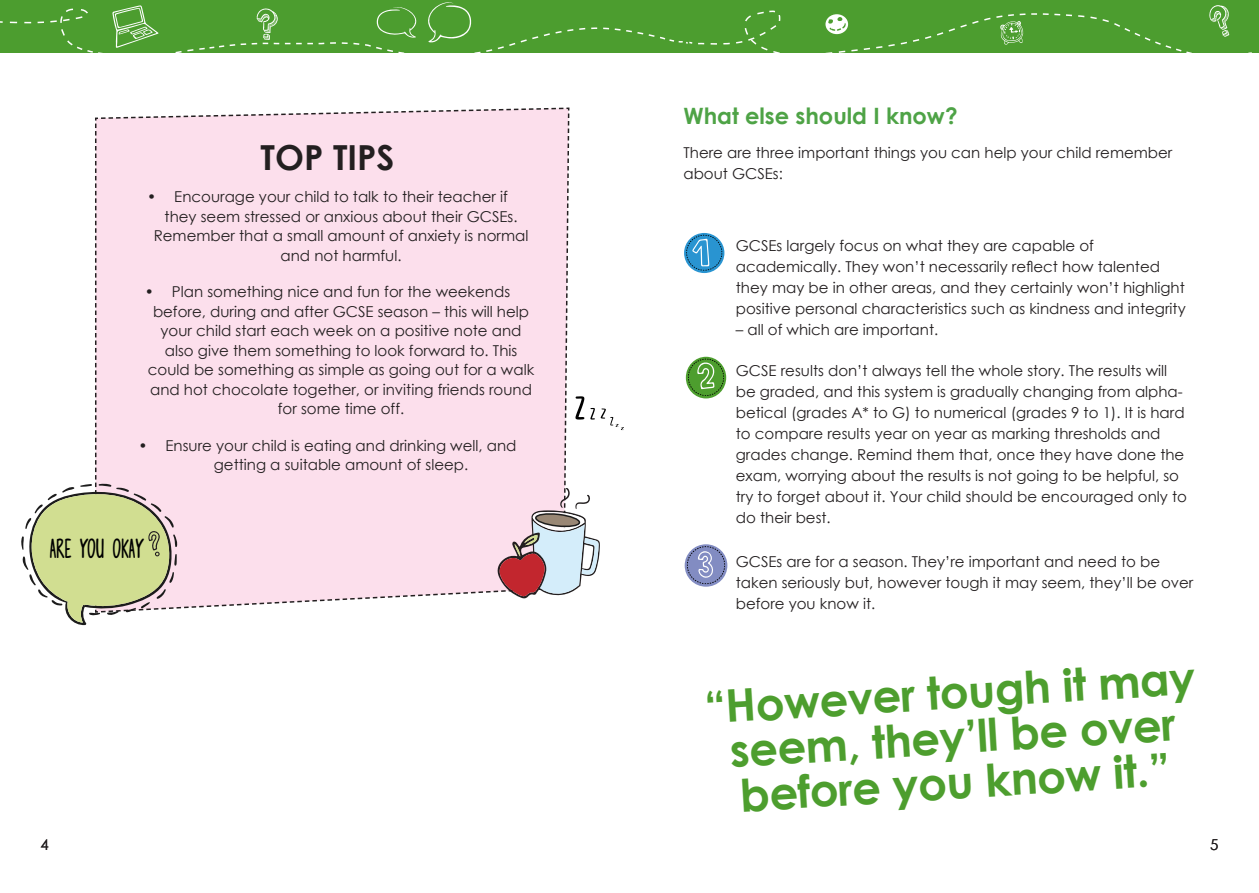
<style>
.page{position:relative;width:1259px;height:893px;background:#fff}
.page>*{position:absolute;margin:0;border:0;box-sizing:border-box;transform-origin:0 0}
.t1{font:700 45px/45.2px "Century Gothic";color:#4d9e2e;text-align:center}
.Head_2_x{font:700 34.5px "Century Gothic";color:#231f20}
.t2{font:33.9px "Photographs";color:#000}
.Head_2_x-2{font:700 22.5px "Century Gothic";color:#4ea346}
.Head_2_x-3{font:15px/21px "Century Gothic";color:#231f20}
</style>
<div class="page">
<div style="left:0;top:0;width:1259px;height:52px;background:#4c9d2f"></div>
<svg style="left:0;top:2px;width:1253px;height:51px"></svg>
<svg style="left:684px;top:233px;width:40px;height:40px"></svg>
<svg style="left:686px;top:235px;width:36px;height:36px"></svg>
<svg style="left:686px;top:357px;width:40px;height:41px"></svg>
<svg style="left:688px;top:359px;width:36px;height:37px"></svg>
<svg style="left:684px;top:544px;width:43px;height:43px"></svg>
<svg style="left:687px;top:546px;width:38px;height:38px"></svg>
<svg style="left:21px;top:107px;width:603px;height:519px"></svg>
<p class="Head_2_x" style="left:261px;top:131px;width:135px">TOP TIPS</p>
<p class="Head_2_x-3" style="left:147px;top:186px;width:362px">• Encourage your child to talk to their teacher if</p>
<p class="Head_2_x-3" style="left:165px;top:206px;width:354px">they seem stressed or anxious about their GCSEs.</p>
<p class="Head_2_x-3" style="left:154px;top:225px;width:376px">Remember that a small amount of anxiety is normal</p>
<p class="Head_2_x-3" style="left:280px;top:245px;width:123px">and not harmful.</p>
<p class="Head_2_x-3" style="left:145px;top:281px;width:367px">• Plan something nice and fun for the weekends</p>
<p class="Head_2_x-3" style="left:153px;top:301px;width:378px">before, during and after GCSE season – this will help</p>
<p class="Head_2_x-3" style="left:161px;top:320px;width:362px">your child start each week on a positive note and</p>
<p class="Head_2_x-3" style="left:165px;top:340px;width:354px">also give them something to look forward to. This</p>
<p class="Head_2_x-3" style="left:148px;top:359px;width:388px">could be something as simple as going out for a walk</p>
<p class="Head_2_x-3" style="left:150px;top:379px;width:383px">and hot chocolate together, or inviting friends round</p>
<p class="Head_2_x-3" style="left:278px;top:398px;width:128px">for some time off.</p>
<p class="Head_2_x-3" style="left:214px;top:435px;width:304px;line-height:19.5px;text-indent:-75px">• Ensure your child is eating and drinking well, and getting a suitable amount of sleep.</p>
<h3 class="t2" style="left:50px;top:523px;width:95px">ARE YOU OKAY</h3>
<p class="Head_2_x-2" style="left:683px;top:99px;width:276px">What else should I know?</p>
<p class="Head_2_x-3" style="left:683px;top:142px;width:490px">There are three important things you can help your child remember about GCSEs:</p>
<p class="Head_2_x-3" style="left:736px;top:235px;width:451px">GCSEs largely focus on what they are capable of academically. They won’t necessarily reflect how talented they may be in other areas, and they certainly won’t highlight positive personal characteristics such as kindness and integrity</p>
<p class="Head_2_x-3" style="left:736px;top:319px;width:204px">– all of which are important.</p>
<p class="Head_2_x-3" style="left:736px;top:360px;width:452px">GCSE results don’t always tell the whole story. The results will be graded, and this system is gradually changing from alpha&shy;betical (grades A* to G) to numerical (grades 9 to 1). It is hard to compare results year on year as marking thresholds and grades change. Remind them that, once they have done the exam, worrying about the results is not going to be helpful, so try to forget about it. Your child should be encouraged only to do their best.</p>
<p class="Head_2_x-3" style="left:736px;top:550px;width:459px">GCSEs are for a season. They’re important and need to be taken seriously but, however tough it may seem, they’ll be over before you know it.</p>
<p class="t1" style="left:703px;top:685px;width:493px;rotate:-4deg">“However tough it may seem, they’ll be over</p>
<p class="t1" style="left:738px;top:773px;width:432px;rotate:-4deg">before you know it.”</p>
<p class="Head_2_x-3" style="left:40px;top:834px;width:10px">4</p>
<p class="Head_2_x-3" style="left:1210px;top:834px;width:10px">5</p>
</div>
